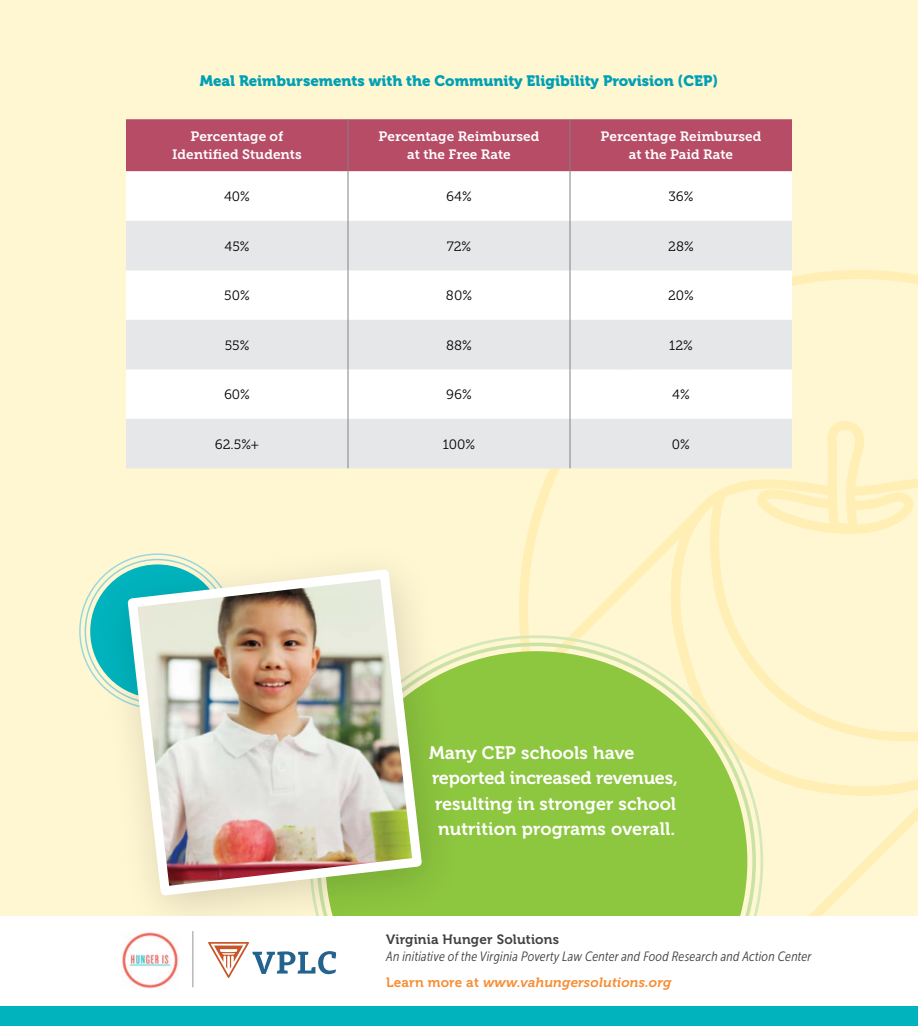
<style>
.page{position:relative;width:918px;height:1026px;background:#fff6d2}
.page>*{position:absolute;margin:0;border:0;box-sizing:border-box;transform-origin:0 0}
.t1{font:18px "Museo 700";letter-spacing:.005em;color:#fff}
.t2{font:15px "Museo 900";color:#00a0b4}
.t3{font:13.5px/18px "Museo Slab 700";color:#fff;text-align:center}
.t4{font:italic 13.5px "Museo Sans Cond 300";letter-spacing:.015em;color:#414042}
.t5{font:13.5px "Museo Slab 300";color:#000}
.t6{font:italic 13.5px "Museo 700";letter-spacing:.015em;color:#f78d33}
.t7{font:13.5px "Museo 700";letter-spacing:.015em;color:#414042}
.s1{font-style:normal}
</style>
<div class="page">
<svg style="left:519px;top:270px;width:399px;height:365px"></svg>
<svg style="left:526px;top:506px;width:392px;height:410px"></svg>
<svg style="left:757px;top:421px;width:157px;height:113px"></svg>
<div style="left:126px;top:119px;width:666px;height:52px;background:#b74c67"></div>
<div style="left:126px;top:171px;width:666px;height:50px;background:#fff"></div>
<svg style="left:126px;top:221px;width:666px;height:247px;background:#eff0f0"></svg>
<hr style="left:348px;top:119px;width:1px;height:52px;background:#808285">
<hr style="left:570px;top:119px;width:1px;height:52px;background:#808285">
<hr style="left:348px;top:171px;width:1px;height:50px;background:#808285">
<hr style="left:570px;top:171px;width:1px;height:50px;background:#808285">
<hr style="left:348px;top:221px;width:1px;height:49px;background:#808285">
<hr style="left:570px;top:221px;width:1px;height:49px;background:#808285">
<hr style="left:348px;top:270px;width:1px;height:50px;background:#808285">
<hr style="left:570px;top:270px;width:1px;height:50px;background:#808285">
<hr style="left:348px;top:320px;width:1px;height:49px;background:#808285">
<hr style="left:570px;top:320px;width:1px;height:49px;background:#808285">
<hr style="left:348px;top:369px;width:1px;height:50px;background:#808285">
<hr style="left:570px;top:369px;width:1px;height:50px;background:#808285">
<hr style="left:348px;top:419px;width:1px;height:49px;background:#808285">
<hr style="left:570px;top:419px;width:1px;height:49px;background:#808285">
<svg style="left:465px;top:635px;width:298px;height:281px"></svg>
<div style="left:94px;top:540px;width:371px;height:403px;background:#000;opacity:.15"></div>
<img style="left:122px;top:564px;width:305px;height:337px">
<div style="left:0;top:916px;width:918px;height:110px;background:#fff"></div>
<div style="left:0;top:1006px;width:918px;height:20px;background:#00b3bd"></div>
<img style="left:122px;top:932px;width:57px;height:56px">
<svg style="left:208px;top:942px;width:128px;height:36px"></svg>
<hr style="left:193px;top:931px;width:1px;height:56px;background:#939598">
<p class="t2" style="left:200px;top:72px;width:520px">Meal Reimbursements with the Community Eligibility Provision (CEP)</p>
<p class="t3" style="left:172px;top:128px;width:131px">Percentage of<br>Identified Students</p>
<p class="t3" style="left:379px;top:128px;width:162px">Percentage Reimbursed at the Free Rate</p>
<p class="t3" style="left:601px;top:128px;width:162px">Percentage Reimbursed at the Paid Rate</p>
<p class="t5" style="left:224px;top:189px;width:27px">40%</p>
<p class="t5" style="left:446px;top:189px;width:27px">64%</p>
<p class="t5" style="left:668px;top:189px;width:27px">36%</p>
<p class="t5" style="left:224px;top:239px;width:27px">45%</p>
<p class="t5" style="left:447px;top:239px;width:26px">72%</p>
<p class="t5" style="left:668px;top:239px;width:27px">28%</p>
<p class="t5" style="left:224px;top:288px;width:27px">50%</p>
<p class="t5" style="left:446px;top:288px;width:28px">80%</p>
<p class="t5" style="left:668px;top:288px;width:27px">20%</p>
<p class="t5" style="left:225px;top:338px;width:26px">55%</p>
<p class="t5" style="left:446px;top:338px;width:27px">88%</p>
<p class="t5" style="left:669px;top:338px;width:25px">12%</p>
<p class="t5" style="left:224px;top:387px;width:27px">60%</p>
<p class="t5" style="left:446px;top:387px;width:27px">96%</p>
<p class="t5" style="left:672px;top:387px;width:19px">4%</p>
<p class="t5" style="left:215px;top:437px;width:46px">62.5%+</p>
<p class="t5" style="left:443px;top:437px;width:34px">100%</p>
<p class="t5" style="left:672px;top:437px;width:19px">0%</p>
<h1 class="t1" style="left:429px;top:743px;width:207px">Many CEP schools have</h1>
<h1 class="t1" style="left:432px;top:768px;width:247px">reported increased revenues,</h1>
<h1 class="t1" style="left:435px;top:794px;width:243px">resulting in stronger school</h1>
<h1 class="t1" style="left:438px;top:819px;width:239px">nutrition programs overall.</h1>
<p class="t7" style="left:386px;top:931px;width:175px">Virginia Hunger Solutions</p>
<p class="t4" style="left:386px;top:950px;width:427px">An initiative of the Virginia Poverty Law Center and Food Research and Action Center</p>
<p class="t6" style="left:386px;top:974px;width:287px"><span class="s1">Learn more at</span> www.vahungersolutions.org</p>
</div>
